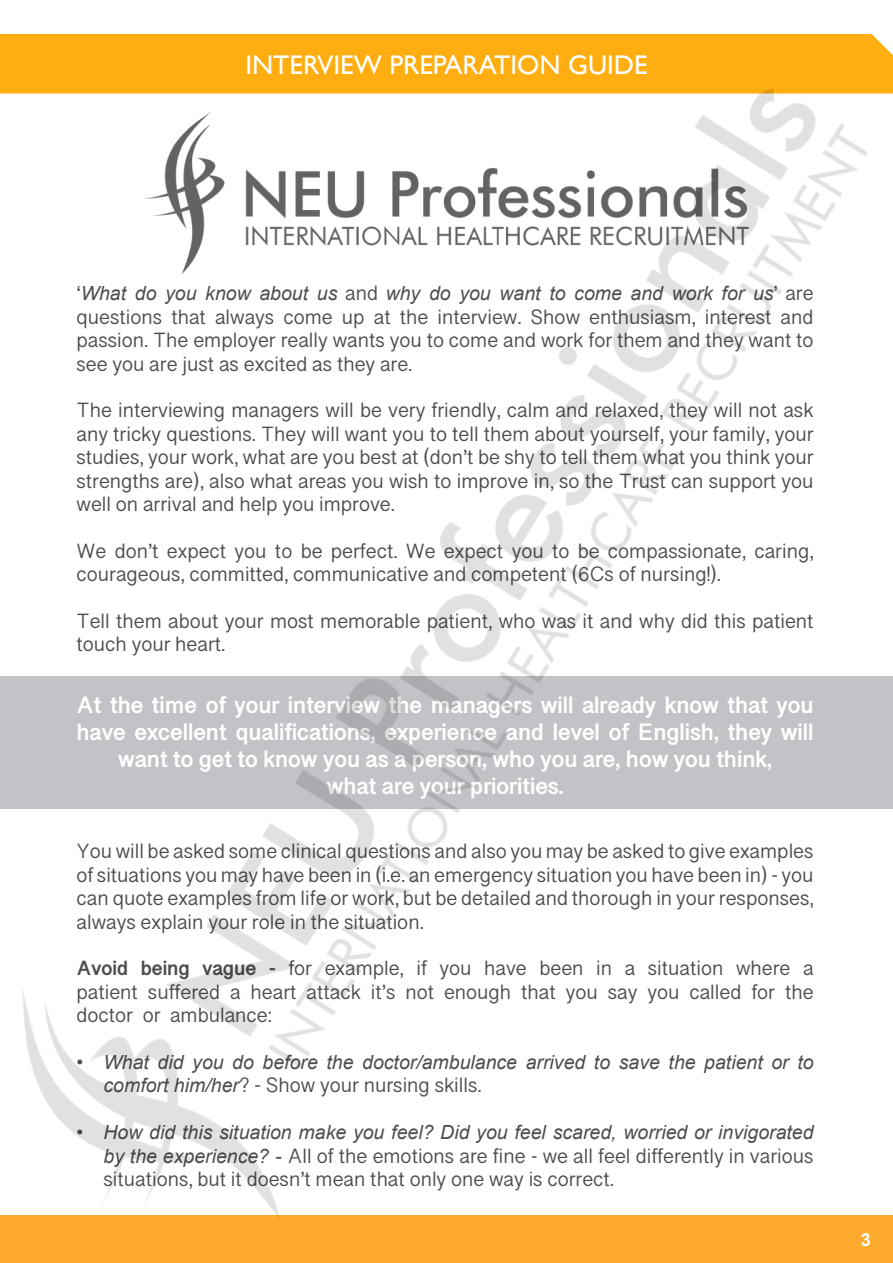
<style>
.page{position:relative;width:893px;height:1263px;background:#fff}
.page>*{position:absolute;margin:0;border:0;box-sizing:border-box;transform-origin:0 0}
.t1{font:27px "Gill Sans";color:#fff}
.t2{font:700 22.5px/27px "Telugu Sangam MN";color:#fff;text-align:center}
.t3{font:19.5px/23.4px "Telugu Sangam MN";color:#4b4e50;text-align:justify}
.t4{font:italic 19.5px "Arial";color:#4b4e50}
.t5{font:700 18px "Arial";color:#fff}
.s1{font-family:"Telugu Sangam MN";font-style:normal}
.s2{font-weight:700}
.s3{font-family:"Arial";font-style:italic}
</style>
<div class="page">
<img style="left:0;top:34px;width:893px;height:1229px">
<img style="left:892px;top:281px;width:1px;height:920px">
<h1 class="t1" style="left:245px;top:49px;width:404px">INTERVIEW PREPARATION GUIDE</h1>
<p class="t4" style="left:77px;top:281px;width:738px"><span class="s1">‘</span>What do you know about us <span class="s1">and</span> why do you want to come and work for us<span class="s1">’ are</span></p>
<p class="t3" style="left:77px;top:305px;width:739px">questions that always come up at the interview. Show enthusiasm, interest and passion. The employer really wants you to come and work for them and they want to see you are just as excited as they are.</p>
<p class="t3" style="left:77px;top:399px;width:738px">The interviewing managers will be very friendly, calm and relaxed, they will not ask any tricky questions. They will want you to tell them about yourself, your family, your studies, your work, what are you best at (don’t be shy to tell them what you think your strengths are), also what areas you wish to improve in, so the Trust can support you well on arrival and help you improve.</p>
<p class="t3" style="left:77px;top:539px;width:738px">We don’t expect you to be perfect. We expect you to be compassionate, caring, courageous, committed, communicative and competent (6Cs of nursing!).</p>
<p class="t3" style="left:77px;top:610px;width:738px">Tell them about your most memorable patient, who was it and why did this patient touch your heart.</p>
<p class="t2" style="left:77px;top:691px;width:738px">At the time of your interview the managers will already know that you have excellent qualifications, experience and level of English, they will want to get to know you as a person, who you are, how you think,<br>what are your priorities.</p>
<p class="t3" style="left:77px;top:840px;width:739px">You will be asked some clinical questions and also you may be asked to give examples of situations you may have been in (i.e. an emergency situation you have been in) - you can quote examples from life or work, but be detailed and thorough in your responses, always explain your role in the situation.</p>
<p class="t3" style="left:77px;top:957px;width:739px"><span class="s2">Avoid being vague -</span> for example, if you have been in a situation where a patient suffered a heart attack it’s not enough that you say you called for the doctor or ambulance:</p>
<p class="t4" style="left:77px;top:1049px;width:739px">• What did you do before the doctor/ambulance arrived to save the patient or to</p>
<p class="t3" style="left:104px;top:1074px;width:379px"><span class="s3">comfort him/her</span>? - Show your nursing skills.</p>
<p class="t4" style="left:77px;top:1120px;width:739px">• How did this situation make you feel? Did you feel scared, worried or invigorated</p>
<p class="t3" style="left:104px;top:1144px;width:711px"><span class="s3">by the experience? -</span> All of the emotions are fine - we all feel differently in various situations, but it doesn’t mean that only one way is correct.</p>
<p class="t5" style="left:861px;top:1228px;width:12px">3</p>
</div>
